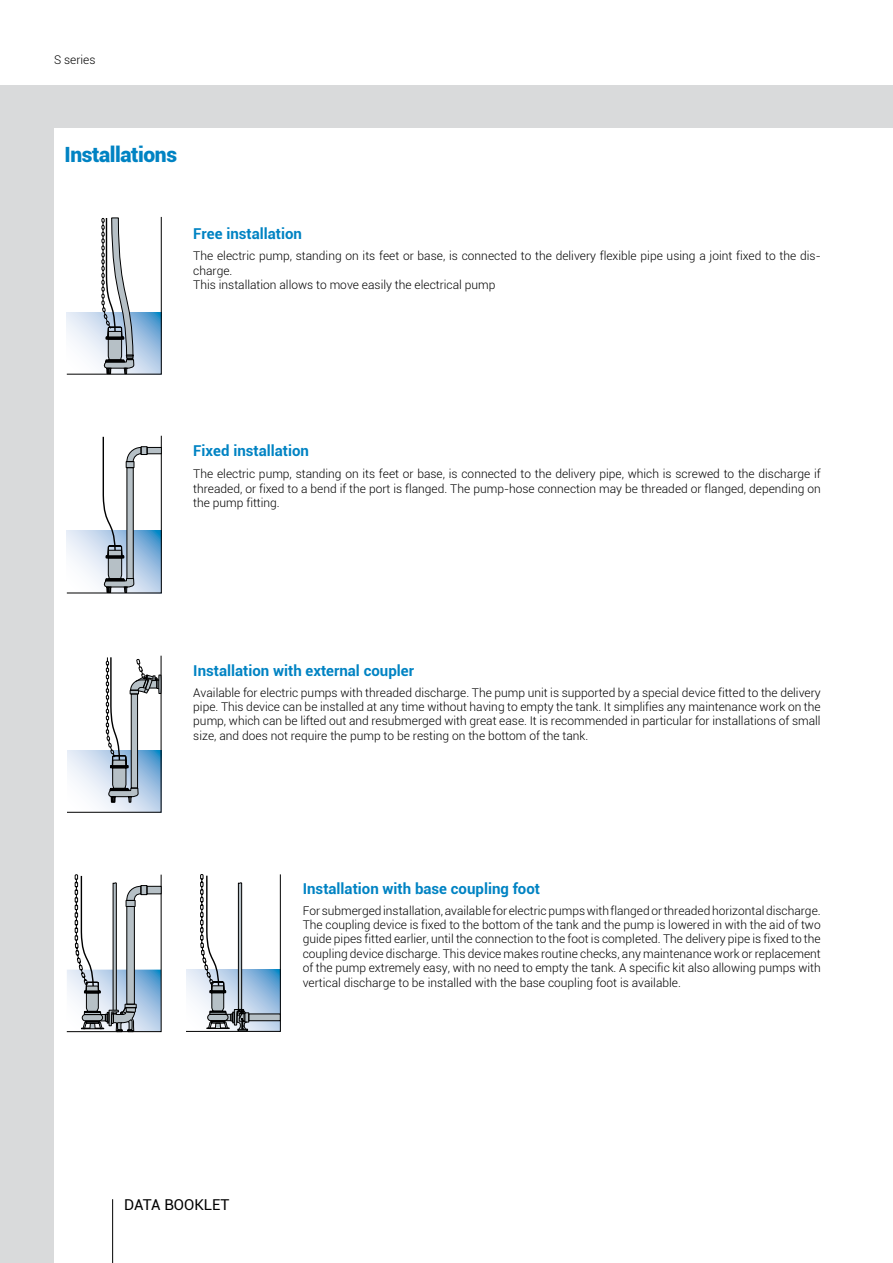
<style>
.page{position:relative;width:893px;height:1263px;background:#fff}
.page>*{position:absolute;margin:0;border:0;box-sizing:border-box;transform-origin:0 0}
.t1{font:900 21px "Roboto";letter-spacing:-.02em;color:#0083c3}
.t2{font:700 15px "Roboto";color:#0083c3}
.t3{font:15px "Roboto";color:#000}
.t4{font:300 12px/14.4px "Roboto";color:#000;text-align:justify}
</style>
<div class="page">
<hr style="left:112px;top:1199px;width:1px;height:64px;background:#000">
<div style="left:0;top:106px;width:54px;height:1157px;background:#d9dadb"></div>
<div style="left:0;top:85px;width:893px;height:43px;background:#d9dadb"></div>
<svg style="left:66px;top:435px;width:96px;height:159px"></svg>
<svg style="left:67px;top:655px;width:95px;height:158px"></svg>
<svg style="left:66px;top:874px;width:96px;height:159px"></svg>
<svg style="left:186px;top:874px;width:95px;height:158px"></svg>
<svg style="left:66px;top:216px;width:96px;height:159px"></svg>
<p class="t4" style="left:54px;top:52px;width:43px">S series</p>
<h1 class="t1" style="left:65px;top:140px;width:114px">Installations</h1>
<p class="t2" style="left:193px;top:223px;width:110px">Free installation</p>
<p class="t4" style="left:193px;top:248px;width:629px;text-align:left">The electric pump, standing on its feet or base, is connected to the delivery flexible pipe using a joint fixed to the dis&shy;charge.<br>This installation allows to move easily the electrical pump</p>
<p class="t2" style="left:193px;top:440px;width:117px">Fixed installation</p>
<p class="t4" style="left:193px;top:467px;width:629px">The electric pump, standing on its feet or base, is connected to the delivery pipe, which is screwed to the discharge if threaded, or fixed to a bend if the port is flanged. The pump-hose connection may be threaded or flanged, depending on the pump fitting.</p>
<p class="t2" style="left:193px;top:660px;width:222px">Installation with external coupler</p>
<p class="t4" style="left:193px;top:685px;width:629px">Available for electric pumps with threaded discharge. The pump unit is supported by a special device fitted to the delivery pipe. This device can be installed at any time without having to empty the tank. It simplifies any maintenance work on the pump, which can be lifted out and resubmerged with great ease. It is recommended in particular for installations of small size, and does not require the pump to be resting on the bottom of the tank.</p>
<p class="t2" style="left:303px;top:878px;width:239px">Installation with base coupling foot</p>
<p class="t4" style="left:303px;top:903px;width:519px">For submerged installation, available for electric pumps with flanged or threaded horizontal discharge.<br>The coupling device is fixed to the bottom of the tank and the pump is lowered in with the aid of two guide pipes fitted earlier, until the connection to the foot is completed. The delivery pipe is fixed to the coupling device discharge. This device makes routine checks, any maintenance work or replacement of the pump extremely easy, with no need to empty the tank. A specific kit also allowing pumps with vertical discharge to be installed with the base coupling foot is available.</p>
<p class="t3" style="left:124px;top:1194px;width:107px">DATA BOOKLET</p>
</div>
